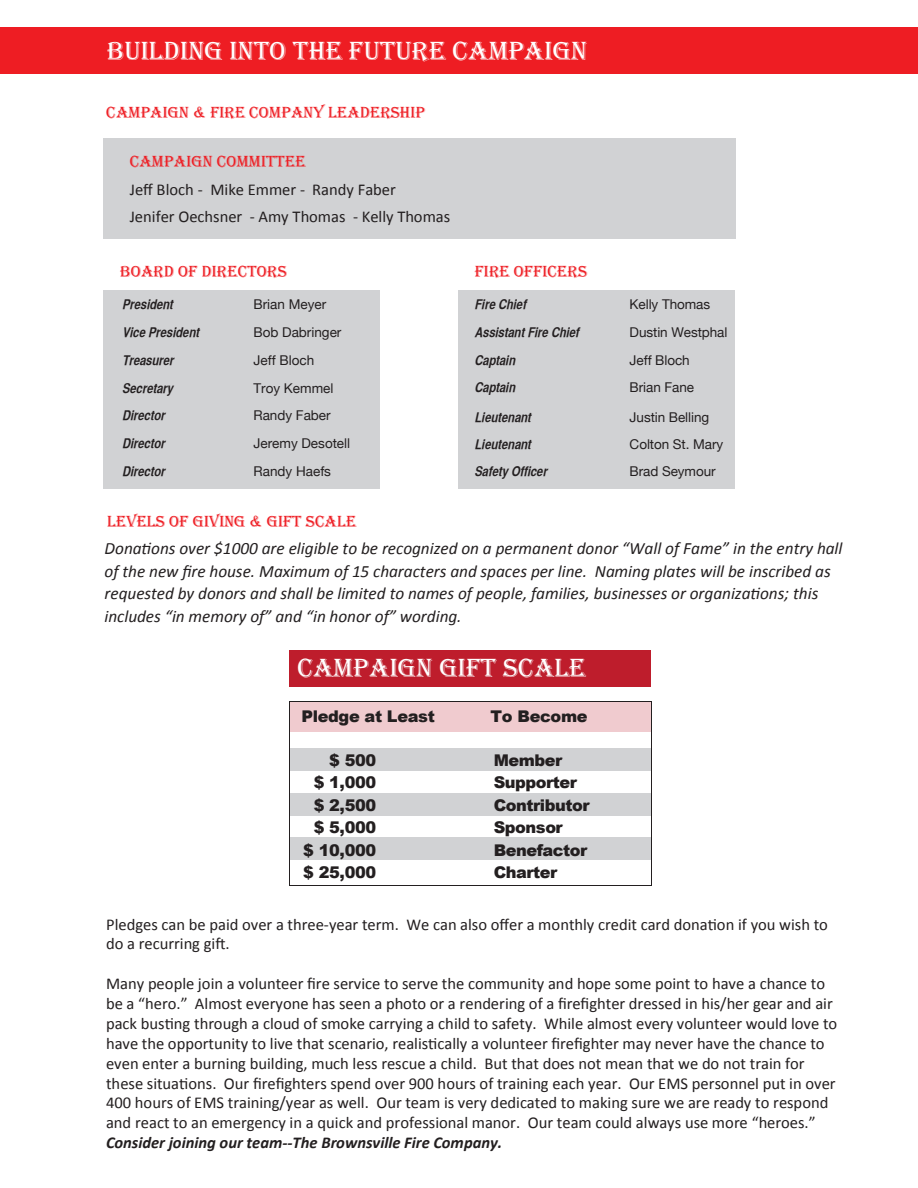
<style>
.page{position:relative;width:918px;height:1188px;background:#fff}
.page>*{position:absolute;margin:0;border:0;box-sizing:border-box;transform-origin:0 0}
.t1{font:27px "Algerian";color:#fff}
.t2{font:italic 17.25px/22.5px "Calibri";color:#231f20}
.t3{font:16.5px/19.8px "Calibri";color:#231f20}
.t4{font:16.5px "Algerian";color:#ee1d23}
.t5{font:italic 700 16.5px "Calibri";color:#231f20}
.t6{font:900 16.2px "Arial";letter-spacing:-.025em;color:#231f20}
.t7{font:13.5px "Helvetica Neue";letter-spacing:-.005em;color:#231f20}
.t8{font:italic 13.5px "Helvetica CY Bold";color:#231f20}
</style>
<div class="page">
<div style="left:103px;top:138px;width:633px;height:100px;background:#d1d2d4"></div>
<div style="left:0;top:27px;width:918px;height:47px;background:#ee1d23"></div>
<div style="left:103px;top:290px;width:277px;height:199px;background:#d1d2d4"></div>
<div style="left:458px;top:290px;width:277px;height:199px;background:#d1d2d4"></div>
<div style="left:289px;top:702px;width:362px;height:30px;background:#f0cbcf"></div>
<div style="left:289px;top:650px;width:362px;height:37px;background:#be1d2c"></div>
<div style="left:289px;top:838px;width:362px;height:22px;background:#d1d2d4"></div>
<div style="left:289px;top:793px;width:362px;height:22px;background:#d1d2d4"></div>
<div style="left:289px;top:748px;width:362px;height:22px;background:#d1d2d4"></div>
<hr style="left:290px;top:701px;width:361px;height:1px;background:#231f20">
<hr style="left:289px;top:702px;width:1px;height:46px;background:#231f20">
<hr style="left:651px;top:702px;width:1px;height:46px;background:#231f20">
<hr style="left:290px;top:885px;width:361px;height:1px;background:#231f20">
<svg style="left:289px;top:748px;width:1px;height:138px"></svg>
<svg style="left:651px;top:748px;width:1px;height:138px"></svg>
<h1 class="t1" style="left:107px;top:36px;width:482px">BUILDING INTO THE FUTURE CAMPAIGN</h1>
<p class="t4" style="left:106px;top:104px;width:320px">CAMPAIGN &amp; FIRE COMPANY LEADERSHIP</p>
<p class="t4" style="left:130px;top:153px;width:178px">CAMPAIGN COMMITTEE</p>
<p class="t3" style="left:130px;top:176px;width:322px;line-height:26.8px">Jeff Bloch - Mike Emmer - Randy Faber<br>Jenifer Oechsner - Amy Thomas - Kelly Thomas</p>
<p class="t4" style="left:120px;top:263px;width:168px">BOARD OF DIRECTORS</p>
<p class="t8" style="left:123px;top:296px;width:52px">President</p>
<p class="t7" style="left:254px;top:295px;width:74px">Brian Meyer</p>
<p class="t8" style="left:123px;top:324px;width:78px">Vice President</p>
<p class="t7" style="left:254px;top:322px;width:89px">Bob Dabringer</p>
<p class="t8" style="left:123px;top:352px;width:53px">Treasurer</p>
<p class="t7" style="left:254px;top:350px;width:62px">Jeff Bloch</p>
<p class="t8" style="left:123px;top:380px;width:52px">Secretary</p>
<p class="t7" style="left:254px;top:378px;width:81px">Troy Kemmel</p>
<p class="t8" style="left:123px;top:407px;width:44px">Director</p>
<p class="t7" style="left:254px;top:406px;width:79px">Randy Faber</p>
<p class="t8" style="left:123px;top:435px;width:44px">Director</p>
<p class="t7" style="left:254px;top:434px;width:98px">Jeremy Desotell</p>
<p class="t8" style="left:123px;top:463px;width:44px">Director</p>
<p class="t7" style="left:254px;top:462px;width:79px">Randy Haefs</p>
<p class="t4" style="left:107px;top:513px;width:251px">LEVELS OF GIVING &amp; GIFT SCALE</p>
<p class="t4" style="left:475px;top:263px;width:114px">FIRE OFFICERS</p>
<p class="t8" style="left:476px;top:296px;width:53px">Fire Chief</p>
<p class="t7" style="left:630px;top:295px;width:82px">Kelly Thomas</p>
<p class="t8" style="left:476px;top:324px;width:106px">Assistant Fire Chief</p>
<p class="t7" style="left:630px;top:322px;width:99px">Dustin Westphal</p>
<p class="t8" style="left:476px;top:352px;width:42px">Captain</p>
<p class="t7" style="left:630px;top:350px;width:62px">Jeff Bloch</p>
<p class="t8" style="left:476px;top:379px;width:42px">Captain</p>
<p class="t7" style="left:630px;top:378px;width:66px">Brian Fane</p>
<p class="t8" style="left:476px;top:409px;width:58px">Lieutenant</p>
<p class="t7" style="left:630px;top:407px;width:81px">Justin Belling</p>
<p class="t8" style="left:476px;top:436px;width:58px">Lieutenant</p>
<p class="t7" style="left:630px;top:435px;width:95px">Colton St. Mary</p>
<p class="t8" style="left:476px;top:463px;width:74px">Safety Officer</p>
<p class="t7" style="left:630px;top:462px;width:88px">Brad Seymour</p>
<p class="t2" style="left:105px;top:537px;width:740px">Donations over $1000 are eligible to be recognized on a permanent donor “Wall of Fame” in the entry hall of the new fire house. Maximum of 15 characters and spaces per line. Naming plates will be inscribed as requested by donors and shall be limited to names of people, families, businesses or organizations; this includes “in memory of” and “in honor of” wording.</p>
<h1 class="t1" style="left:297px;top:653px;width:290px">CAMPAIGN GIFT SCALE</h1>
<p class="t6" style="left:301px;top:704px;width:135px">Pledge at Least</p>
<p class="t6" style="left:491px;top:704px;width:99px">To Become</p>
<p class="t6" style="left:329px;top:748px;width:49px">$ 500</p>
<p class="t6" style="left:494px;top:748px;width:70px">Member</p>
<p class="t6" style="left:314px;top:770px;width:64px">$ 1,000</p>
<p class="t6" style="left:494px;top:770px;width:85px">Supporter</p>
<p class="t6" style="left:314px;top:793px;width:64px">$ 2,500</p>
<p class="t6" style="left:494px;top:793px;width:97px">Contributor</p>
<p class="t6" style="left:314px;top:815px;width:64px">$ 5,000</p>
<p class="t6" style="left:494px;top:815px;width:71px">Sponsor</p>
<p class="t6" style="left:303px;top:838px;width:75px">$ 10,000</p>
<p class="t6" style="left:494px;top:838px;width:95px">Benefactor</p>
<p class="t6" style="left:303px;top:861px;width:75px">$ 25,000</p>
<p class="t6" style="left:494px;top:861px;width:65px">Charter</p>
<p class="t3" style="left:106px;top:913px;width:723px">Pledges can be paid over a three-year term. We can also offer a monthly credit card donation if you wish to do a recurring gift.</p>
<p class="t3" style="left:106px;top:973px;width:733px">Many people join a volunteer fire service to serve the community and hope some point to have a chance to be a “hero.” Almost everyone has seen a photo or a rendering of a firefighter dressed in his/her gear and air pack busting through a cloud of smoke carrying a child to safety. While almost every volunteer would love to have the opportunity to live that scenario, realistically a volunteer firefighter may never have the chance to even enter a burning building, much less rescue a child. But that does not mean that we do not train for these situations. Our firefighters spend over 900 hours of training each year. Our EMS personnel put in over 400 hours of EMS training/year as well. Our team is very dedicated to making sure we are ready to respond and react to an emergency in a quick and professional manor. Our team could always use more “heroes.”</p>
<p class="t5" style="left:106px;top:1132px;width:398px">Consider joining our team--The Brownsville Fire Company.</p>
</div>
